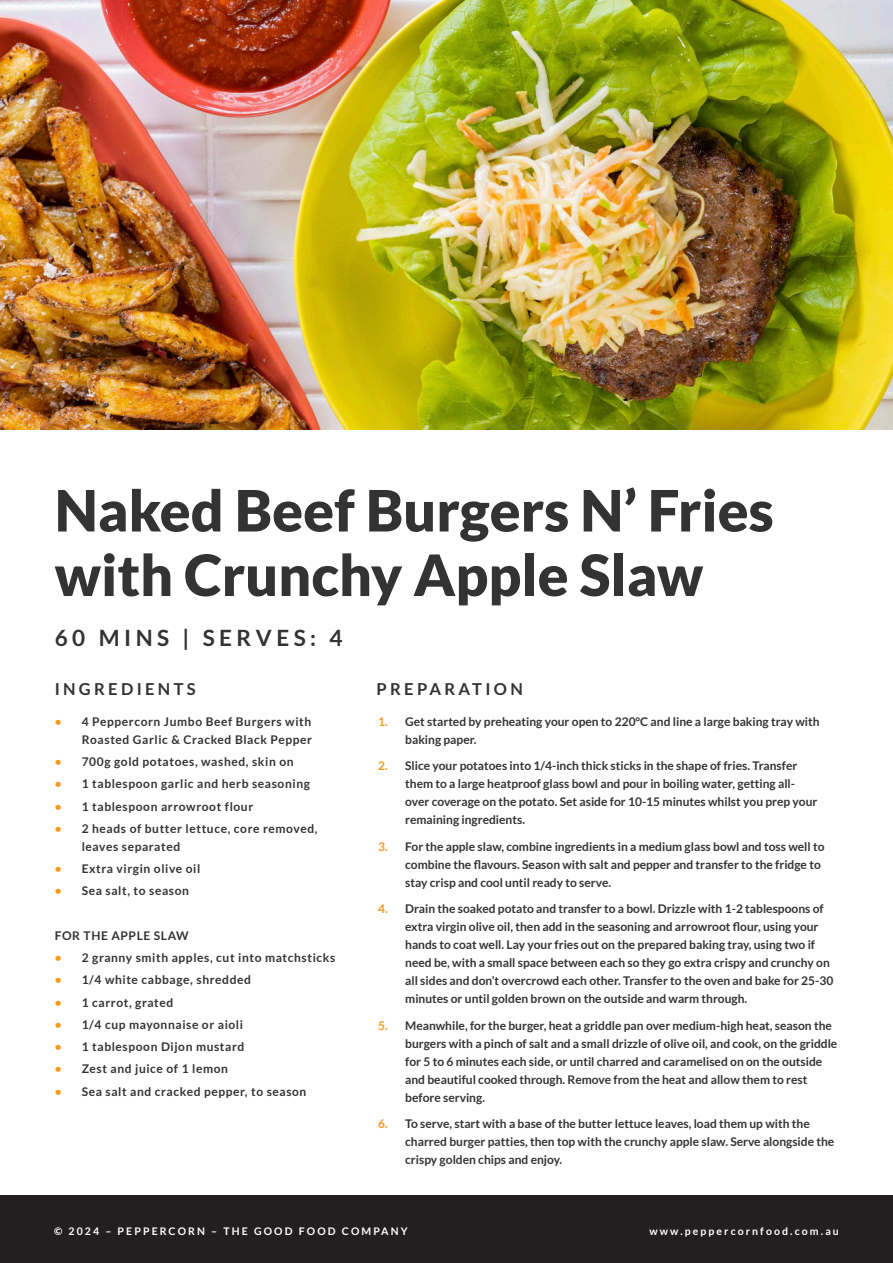
<style>
.page{position:relative;width:893px;height:1263px;background:#fff}
.page>*{position:absolute;margin:0;border:0;box-sizing:border-box;transform-origin:0 0}
.t1{font:900 57px/64.5px "Lato";color:#323332}
.t2{font:700 22.5px "Lato";letter-spacing:.2em;color:#323332}
.t3{font:700 16.5px "Lato";letter-spacing:.2em;color:#323332}
.t4{font:700 12px/18px "Lato";color:#323332}
.t5{font:700 12px/18px "Lato";letter-spacing:.05em;color:#323332;text-align:right}
.t6{font:700 10.5px "Lato";letter-spacing:.2em;color:#fff}
.s1{color:#f7981d}
</style>
<div class="page">
<div style="left:0;top:1196px;width:893px;height:67px;background:#231f20"></div>
<img style="left:1px;top:0;width:892px;height:429px">
<p class="t1" style="left:55px;top:477px;width:720px">Naked Beef Burgers N’ Fries with Crunchy Apple Slaw</p>
<p class="t2" style="left:55px;top:625px;width:289px">60 MINS | SERVES: 4</p>
<p class="t3" style="left:55px;top:680px;width:142px">INGREDIENTS</p>
<p class="t3" style="left:377px;top:680px;width:148px">PREPARATION</p>
<p class="t5" style="left:55px;top:712px;width:259px"><span class="s1">•</span> 4 Peppercorn Jumbo Beef Burgers with<br>Roasted Garlic &amp; Cracked Black Pepper</p>
<p class="t5" style="left:55px;top:753px;width:240px"><span class="s1">•</span> 700g gold potatoes, washed, skin on</p>
<p class="t5" style="left:55px;top:775px;width:257px"><span class="s1">•</span> 1 tablespoon garlic and herb seasoning</p>
<p class="t5" style="left:55px;top:797px;width:200px"><span class="s1">•</span> 1 tablespoon arrowroot flour</p>
<p class="t5" style="left:82px;top:819px;width:237px;text-align:left;text-indent:-27px"><span class="s1">•</span> 2 heads of butter lettuce, core removed, leaves separated</p>
<p class="t5" style="left:55px;top:860px;width:147px"><span class="s1">•</span> Extra virgin olive oil</p>
<p class="t5" style="left:55px;top:882px;width:136px"><span class="s1">•</span> Sea salt, to season</p>
<p class="t5" style="left:55px;top:926px;width:136px">FOR THE APPLE SLAW</p>
<p class="t5" style="left:55px;top:949px;width:282px"><span class="s1">•</span> 2 granny smith apples, cut into matchsticks</p>
<p class="t5" style="left:55px;top:971px;width:198px"><span class="s1">•</span> 1/4 white cabbage, shredded</p>
<p class="t5" style="left:55px;top:993px;width:120px"><span class="s1">•</span> 1 carrot, grated</p>
<p class="t5" style="left:55px;top:1015px;width:190px"><span class="s1">•</span> 1/4 cup mayonnaise or aioli</p>
<p class="t5" style="left:55px;top:1038px;width:191px"><span class="s1">•</span> 1 tablespoon Dijon mustard</p>
<p class="t5" style="left:55px;top:1060px;width:175px"><span class="s1">•</span> Zest and juice of 1 lemon</p>
<p class="t5" style="left:55px;top:1082px;width:253px"><span class="s1">•</span> Sea salt and cracked pepper, to season</p>
<p class="t4" style="left:405px;top:712px;width:416px;text-indent:-27px"><span class="s1">1.</span> Get started by preheating your open to 220°C and line a large baking tray with baking paper.</p>
<p class="t4" style="left:405px;top:757px;width:414px;text-indent:-27px"><span class="s1">2.</span> Slice your potatoes into 1/4-inch thick sticks in the shape of fries. Transfer them to a large heatproof glass bowl and pour in boiling water, getting all&shy;over coverage on the potato. Set aside for 10-15 minutes whilst you prep your remaining ingredients.</p>
<p class="t4" style="left:405px;top:837px;width:421px;text-indent:-27px"><span class="s1">3.</span> For the apple slaw, combine ingredients in a medium glass bowl and toss well to combine the flavours. Season with salt and pepper and transfer to the fridge to stay crisp and cool until ready to serve.</p>
<p class="t4" style="left:405px;top:900px;width:430px;text-indent:-27px"><span class="s1">4.</span> Drain the soaked potato and transfer to a bowl. Drizzle with 1-2 tablespoons of extra virgin olive oil, then add in the seasoning and arrowroot flour, using your hands to coat well. Lay your fries out on the prepared baking tray, using two if need be, with a small space between each so they go extra crispy and crunchy on all sides and don’t overcrowd each other. Transfer to the oven and bake for 25-30 minutes or until golden brown on the outside and warm through.</p>
<p class="t4" style="left:405px;top:1016px;width:434px;text-indent:-27px"><span class="s1">5.</span> Meanwhile, for the burger, heat a griddle pan over medium-high heat, season the burgers with a pinch of salt and a small drizzle of olive oil, and cook, on the griddle for 5 to 6 minutes each side, or until charred and caramelised on on the outside and beautiful cooked through. Remove from the heat and allow them to rest before serving.</p>
<p class="t4" style="left:405px;top:1115px;width:431px;text-indent:-27px"><span class="s1">6.</span> To serve, start with a base of the butter lettuce leaves, load them up with the charred burger patties, then top with the crunchy apple slaw. Serve alongside the crispy golden chips and enjoy.</p>
<p class="t6" style="left:54px;top:1225px;width:355px">© 2024 – PEPPERCORN – THE GOOD FOOD COMPANY</p>
<p class="t6" style="left:649px;top:1225px;width:191px">www.peppercornfood.com.au</p>
</div>
